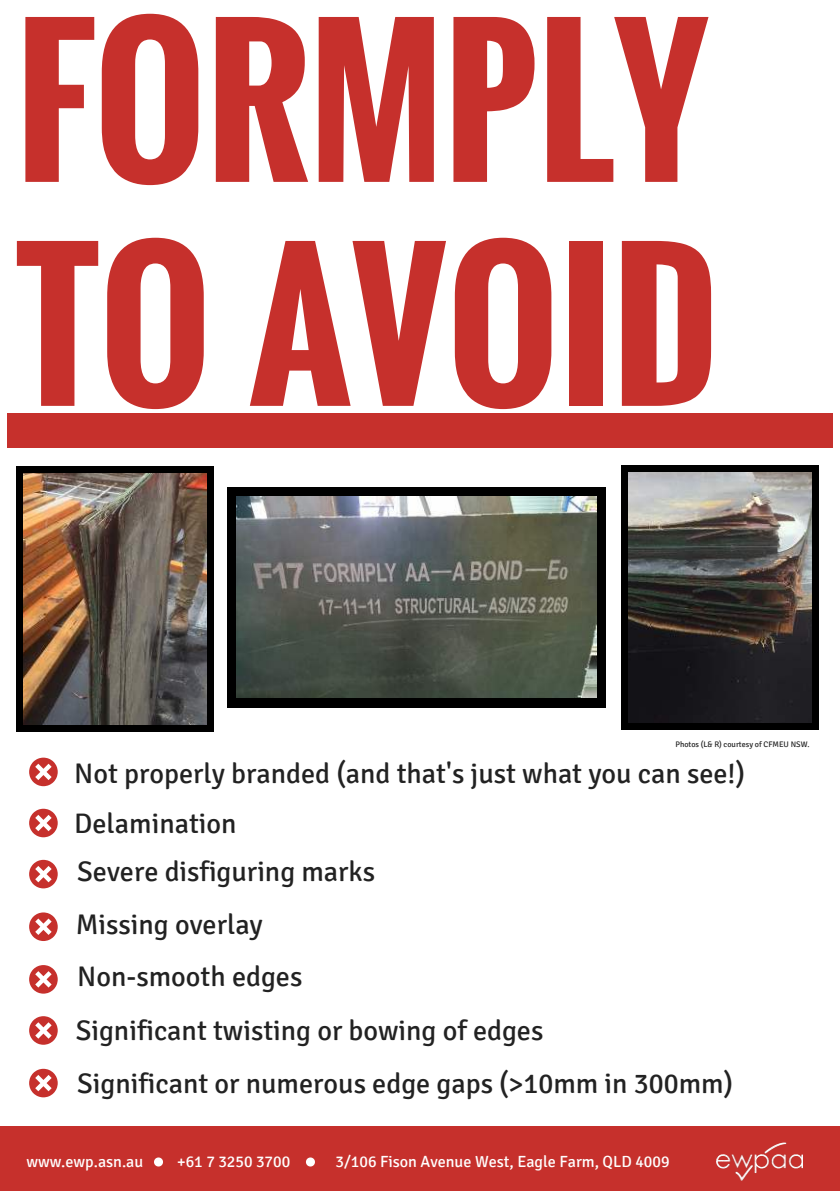
<style>
.page{position:relative;width:840px;height:1191px;background:#fff}
.page>*{position:absolute;margin:0;border:0;box-sizing:border-box;transform-origin:0 0}
.t1{font:700 187.6px/223.8px "Oswald";color:#c6302c}
.t2{font:28.2px/48px "Signika";color:#222}
.t3{font:16.2px "Signika";color:#fff}
.t4{font:8px "Signika";color:#222}
</style>
<div class="page">
<svg style="left:29px;top:757px;width:29px;height:29px"></svg>
<svg style="left:29px;top:808px;width:29px;height:29px"></svg>
<svg style="left:29px;top:860px;width:29px;height:28px"></svg>
<svg style="left:29px;top:912px;width:29px;height:29px"></svg>
<svg style="left:29px;top:965px;width:29px;height:28px"></svg>
<svg style="left:29px;top:1016px;width:29px;height:28px"></svg>
<svg style="left:29px;top:1068px;width:29px;height:29px"></svg>
<div style="left:7px;top:413px;width:824px;height:35px;background:#c6302c"></div>
<div style="left:0;top:1126px;width:839px;height:65px;background:#c6302c"></div>
<img style="left:716px;top:1142px;width:85px;height:38px">
<svg style="left:154px;top:1157px;width:9px;height:9px"></svg>
<svg style="left:306px;top:1157px;width:9px;height:9px"></svg>
<img style="left:23px;top:473px;width:184px;height:252px">
<img style="left:627px;top:471px;width:184px;height:252px">
<div style="left:207px;top:725px;width:7px;height:6px;background:#000"></div>
<div style="left:16px;top:473px;width:7px;height:252px;background:#000"></div>
<div style="left:16px;top:725px;width:7px;height:6px;background:#000"></div>
<div style="left:207px;top:473px;width:7px;height:252px;background:#000"></div>
<div style="left:22px;top:725px;width:185px;height:6px;background:#000"></div>
<div style="left:207px;top:466px;width:7px;height:7px;background:#000"></div>
<div style="left:16px;top:466px;width:7px;height:7px;background:#000"></div>
<div style="left:22px;top:466px;width:185px;height:7px;background:#000"></div>
<div style="left:811px;top:723px;width:7px;height:7px;background:#000"></div>
<div style="left:620px;top:471px;width:7px;height:253px;background:#000"></div>
<div style="left:620px;top:723px;width:7px;height:7px;background:#000"></div>
<div style="left:811px;top:471px;width:7px;height:253px;background:#000"></div>
<div style="left:626px;top:723px;width:185px;height:7px;background:#000"></div>
<div style="left:811px;top:465px;width:7px;height:6px;background:#000"></div>
<div style="left:620px;top:465px;width:7px;height:6px;background:#000"></div>
<div style="left:626px;top:465px;width:185px;height:6px;background:#000"></div>
<div style="left:593px;top:695px;width:12px;height:12px;background:#000"></div>
<div style="left:227px;top:499px;width:12px;height:197px;background:#000"></div>
<div style="left:227px;top:695px;width:12px;height:12px;background:#000"></div>
<div style="left:593px;top:499px;width:12px;height:197px;background:#000"></div>
<div style="left:238px;top:695px;width:356px;height:12px;background:#000"></div>
<div style="left:593px;top:488px;width:12px;height:12px;background:#000"></div>
<div style="left:227px;top:488px;width:12px;height:12px;background:#000"></div>
<div style="left:238px;top:488px;width:356px;height:12px;background:#000"></div>
<img style="left:236px;top:496px;width:360px;height:201px">
<h1 class="t1" style="left:16px;top:-8px;width:704px">FORMPLY<br>TO AVOID</h1>
<p class="t4" style="left:675px;top:740px;width:136px">Photos (L&amp; R) courtesy of CFMEU NSW.</p>
<p class="t2" style="left:74px;top:750px;width:672px">Not properly branded (and that's just what you can see!)</p>
<p class="t2" style="left:74px;top:799px;width:302px">Delamination<br>Severe disfiguring marks</p>
<p class="t2" style="left:76px;top:900px;width:188px">Missing overlay</p>
<p class="t2" style="left:77px;top:953px;width:226px">Non-smooth edges</p>
<p class="t2" style="left:76px;top:1007px;width:469px">Significant twisting or bowing of edges</p>
<p class="t2" style="left:77px;top:1059px;width:657px">Significant or numerous edge gaps (&gt;10mm in 300mm)</p>
<p class="t3" style="left:26px;top:1151px;width:118px">www.ewp.asn.au</p>
<p class="t3" style="left:177px;top:1151px;width:114px">+61 7 3250 3700</p>
<p class="t3" style="left:335px;top:1151px;width:335px">3/106 Fison Avenue West, Eagle Farm, QLD 4009</p>
</div>
